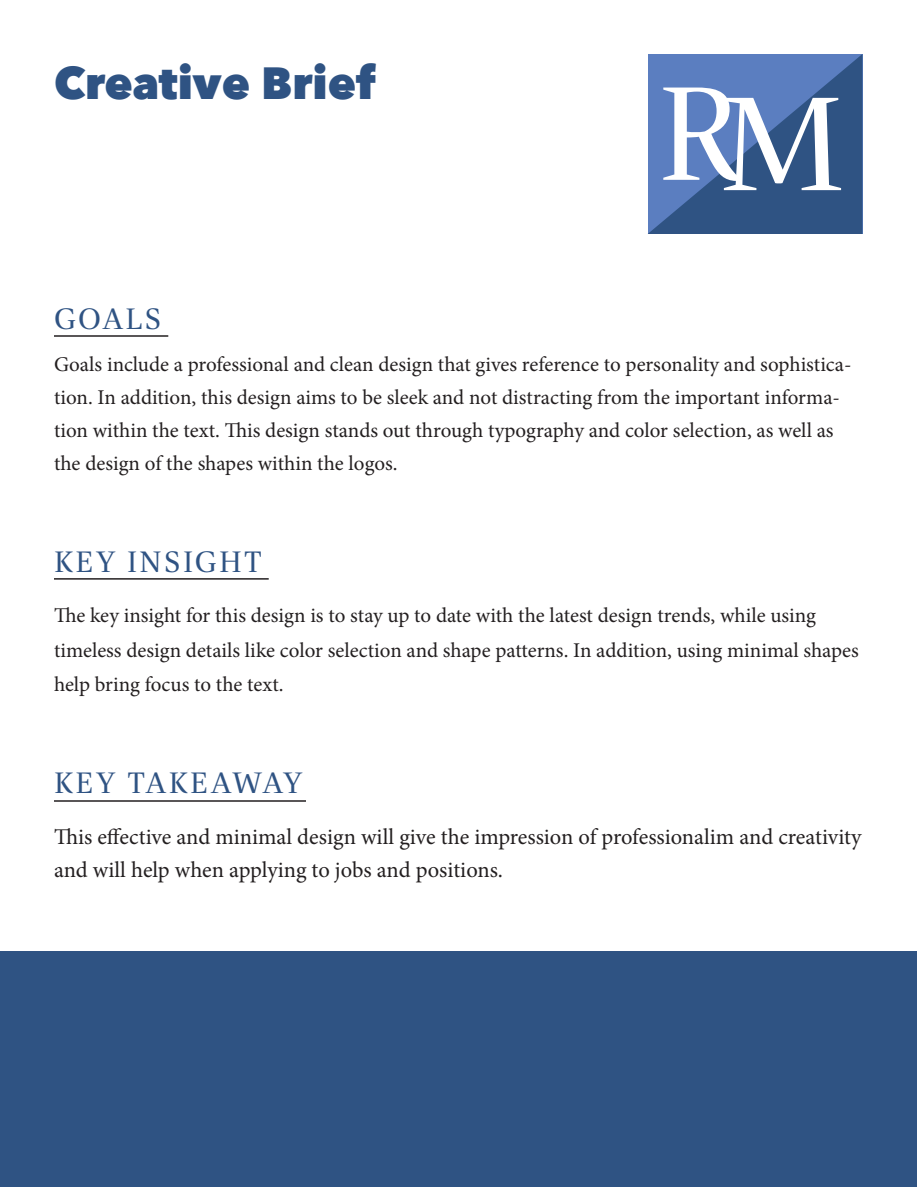
<style>
.page{position:relative;width:918px;height:1188px;background:#fff}
.page>*{position:absolute;margin:0;border:0;box-sizing:border-box;transform-origin:0 0}
.t1{font:800 45px "Avenir Next";color:#2f5383}
.t2{font:30px "Dashiell Bright";letter-spacing:.07em;color:#2f5383}
.t3{font:22.5px/33px "Minion Pro";color:#231f20}
.t4{font:21px/33px "Minion Pro";color:#231f20}
</style>
<div class="page">
<hr style="left:54px;top:335px;width:114px;height:2px;background:#231f20">
<hr style="left:54px;top:578px;width:215px;height:2px;background:#231f20">
<hr style="left:54px;top:800px;width:252px;height:2px;background:#231f20">
<svg style="left:648px;top:54px;width:214px;height:180px;background:#6280af"></svg>
<div style="left:1px;top:952px;width:916px;height:235px;background:#2f5383"></div>
<p class="t1" style="left:54px;top:55px;width:323px">Creative Brief</p>
<p class="t2" style="left:54px;top:301px;width:109px">GOALS</p>
<p class="t4" style="left:54px;top:348px;width:799px">Goals include a professional and clean design that gives reference to personality and sophistica&shy;tion. In addition, this design aims to be sleek and not distracting from the important informa&shy;tion within the text. This design stands out through typography and color selection, as well as the design of the shapes within the logos.</p>
<p class="t2" style="left:54px;top:544px;width:210px">KEY INSIGHT</p>
<p class="t4" style="left:54px;top:598px;width:806px;line-height:34.5px">The key insight for this design is to stay up to date with the latest design trends, while using timeless design details like color selection and shape patterns. In addition, using minimal shapes help bring focus to the text.</p>
<p class="t2" style="left:54px;top:765px;width:250px">KEY TAKEAWAY</p>
<p class="t3" style="left:54px;top:820px;width:809px">This effective and minimal design will give the impression of professionalim and creativity and will help when applying to jobs and positions.</p>
</div>
